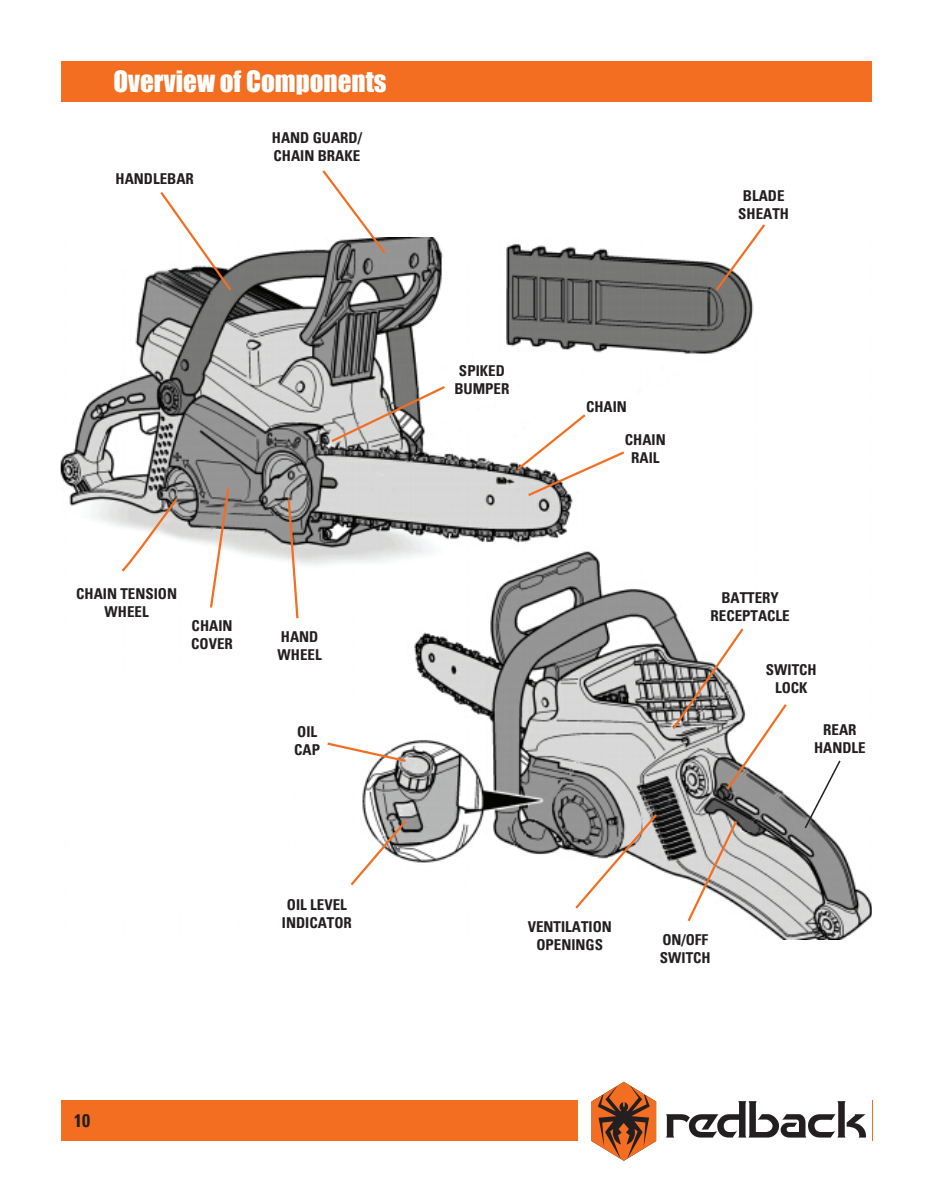
<style>
.page{position:relative;width:932px;height:1202px;background:#fff}
.page>*{position:absolute;margin:0;border:0;box-sizing:border-box;transform-origin:0 0}
.t1{font:27px "Impact";color:#fff}
.t2{font:700 condensed 18px "Univers";color:#231f20}
.t3{font:700 condensed 15px/18px "Univers";color:#231f20;text-align:center}
</style>
<div class="page">
<img style="left:61px;top:238px;width:810px;height:701px">
<div style="left:61px;top:61px;width:810px;height:40px;background:#f36e21"></div>
<div style="left:61px;top:1100px;width:811px;height:41px;background:#f36e21"></div>
<div style="left:578px;top:1077px;width:294px;height:88px;background:#fff"></div>
<svg style="left:666px;top:1101px;width:200px;height:36px"></svg>
<svg style="left:591px;top:1081px;width:65px;height:79px"></svg>
<svg style="left:320px;top:170px;width:68px;height:86px"></svg>
<svg style="left:158px;top:192px;width:75px;height:101px"></svg>
<svg style="left:119px;top:497px;width:60px;height:77px"></svg>
<svg style="left:208px;top:486px;width:23px;height:124px"></svg>
<svg style="left:286px;top:497px;width:14px;height:123px"></svg>
<svg style="left:329px;top:384px;width:118px;height:60px"></svg>
<svg style="left:514px;top:412px;width:112px;height:86px"></svg>
<svg style="left:713px;top:224px;width:54px;height:69px"></svg>
<svg style="left:325px;top:741px;width:83px;height:22px"></svg>
<svg style="left:348px;top:818px;width:60px;height:69px"></svg>
<svg style="left:573px;top:811px;width:86px;height:100px"></svg>
<svg style="left:670px;top:626px;width:119px;height:166px"></svg>
<svg style="left:803px;top:759px;width:38px;height:71px"></svg>
<svg style="left:685px;top:818px;width:54px;height:105px"></svg>
<h1 class="t1" style="left:113px;top:60px;width:275px">OVERVIEW OF COMPONENTS</h1>
<p class="t3" style="left:116px;top:169px;width:80px">HANDLEBAR</p>
<p class="t3" style="left:272px;top:129px;width:92px;text-align:left">HAND GUARD/<br>CHAIN BRAKE</p>
<p class="t3" style="left:76px;top:584px;width:102px">CHAIN TENSION<br>WHEEL</p>
<p class="t3" style="left:191px;top:617px;width:43px;text-align:left">CHAIN<br>COVER</p>
<p class="t3" style="left:277px;top:627px;width:46px;text-align:left">HAND<br>WHEEL</p>
<p class="t3" style="left:294px;top:722px;width:27px;text-align:left">OIL<br>CAP</p>
<p class="t2" style="left:74px;top:1110px;width:17px">10</p>
<p class="t3" style="left:282px;top:895px;width:72px">OIL LEVEL<br>INDICATOR</p>
<p class="t3" style="left:454px;top:362px;width:57px">SPIKED<br>BUMPER</p>
<p class="t3" style="left:738px;top:187px;width:52px">BLADE<br>SHEATH</p>
<p class="t3" style="left:586px;top:398px;width:42px">CHAIN</p>
<p class="t3" style="left:625px;top:431px;width:42px">CHAIN<br>RAIL</p>
<p class="t3" style="left:710px;top:589px;width:81px">BATTERY<br>RECEPTACLE</p>
<p class="t3" style="left:765px;top:660px;width:52px">SWITCH<br>LOCK</p>
<p class="t3" style="left:814px;top:720px;width:53px">REAR<br>HANDLE</p>
<p class="t3" style="left:527px;top:917px;width:86px">VENTILATION<br>OPENINGS</p>
<p class="t3" style="left:660px;top:930px;width:52px;text-align:left">ON/OFF<br>SWITCH</p>
</div>
